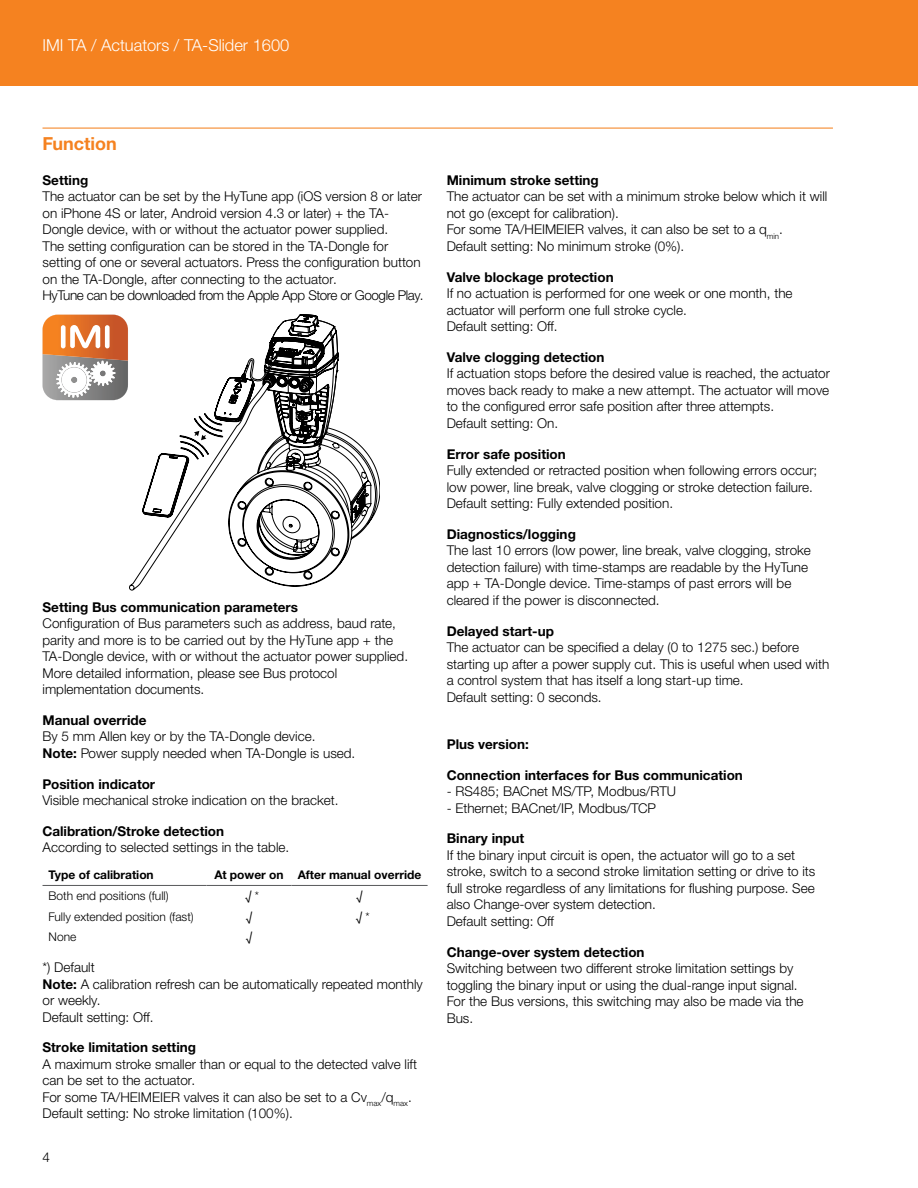
<style>
.page{position:relative;width:918px;height:1188px;background:#fff}
.page>*{position:absolute;margin:0;border:0;box-sizing:border-box;transform-origin:0 0}
.t1{font:700 18px "Helvetica Neue LTW1 G";color:#f58220}
.t2{font:300 16.5px "Helvetica Neue LTW1 G";color:#fff}
.t3{font:300 13.5px/16.5px "Helvetica Neue LTW1 G";color:#000}
.t4{font:700 13.5px "Helvetica Neue LTW1 G";color:#000}
.t5{font:300 13.5px "Helvetica Neue LT Std";color:#000}
.t6{font:300 12px "Helvetica Neue LTW1 G";color:#000}
.t7{font:700 12px "Helvetica Neue LTW1 G";color:#000}
.s1{font-weight:700}
</style>
<div class="page">
<div style="left:0;top:0;width:918px;height:86px;background:#f58220"></div>
<hr style="left:43px;top:128px;width:790px;height:1px;background:#f58220">
<hr style="left:43px;top:885px;width:164px;height:1px;background:#58595b">
<hr style="left:207px;top:885px;width:85px;height:1px;background:#58595b">
<hr style="left:292px;top:885px;width:136px;height:1px;background:#58595b">
<svg style="left:43px;top:315px;width:85px;height:86px"></svg>
<img style="left:43px;top:354px;width:85px;height:7px">
<svg style="left:129px;top:458px;width:251px;height:132px"></svg>
<svg style="left:142px;top:314px;width:229px;height:239px"></svg>
<p class="t2" style="left:43px;top:35px;width:248px">IMI TA / Actuators / TA-Slider 1600</p>
<h1 class="t1" style="left:43px;top:132px;width:76px">Function</h1>
<p class="t4" style="left:43px;top:172px;width:47px">Setting</p>
<p class="t3" style="left:43px;top:188px;width:382px">The actuator can be set by the HyTune app (iOS version 8 or later on iPhone 4S or later, Android version 4.3 or later) + the TA-Dongle device, with or without the actuator power supplied.<br>The setting configuration can be stored in the TA-Dongle for setting of one or several actuators. Press the configuration button on the TA-Dongle, after connecting to the actuator.<br>HyTune can be downloaded from the Apple App Store or Google Play.</p>
<p class="t4" style="left:43px;top:598px;width:257px">Setting Bus communication parameters</p>
<p class="t3" style="left:43px;top:615px;width:367px">Configuration of Bus parameters such as address, baud rate, parity and more is to be carried out by the HyTune app + the TA-Dongle device, with or without the actuator power supplied.<br>More detailed information, please see Bus protocol implementation documents.</p>
<p class="t4" style="left:43px;top:712px;width:105px">Manual override</p>
<p class="t3" style="left:43px;top:728px;width:314px">By 5 mm Allen key or by the TA-Dongle device.<br><span class="s1">Note:</span> Power supply needed when TA-Dongle is used.</p>
<p class="t4" style="left:43px;top:775px;width:114px">Position indicator</p>
<p class="t3" style="left:43px;top:792px;width:297px">Visible mechanical stroke indication on the bracket.</p>
<p class="t4" style="left:43px;top:823px;width:183px">Calibration/Stroke detection</p>
<p class="t3" style="left:43px;top:839px;width:248px">According to selected settings in the table.</p>
<p class="t7" style="left:49px;top:867px;width:107px">Type of calibration</p>
<p class="t7" style="left:214px;top:867px;width:209px">At power on After manual override</p>
<p class="t6" style="left:49px;top:888px;width:122px">Both end positions (full)</p>
<p class="t6" style="left:246px;top:888px;width:15px">√ *</p>
<p class="t6" style="left:357px;top:888px;width:8px">√</p>
<p class="t6" style="left:49px;top:909px;width:147px">Fully extended position (fast)</p>
<p class="t6" style="left:246px;top:909px;width:8px">√</p>
<p class="t6" style="left:356px;top:909px;width:15px">√ *</p>
<p class="t6" style="left:49px;top:930px;width:29px">None</p>
<p class="t6" style="left:246px;top:930px;width:8px">√</p>
<p class="t3" style="left:43px;top:959px;width:382px">*) Default<br><span class="s1">Note:</span> A calibration refresh can be automatically repeated monthly or weekly.<br>Default setting: Off.</p>
<p class="t4" style="left:43px;top:1039px;width:155px">Stroke limitation setting</p>
<p class="t3" style="left:43px;top:1056px;width:376px">A maximum stroke smaller than or equal to the detected valve lift can be set to the actuator.<br>For some TA/HEIMEIER valves it can also be set to a Cv<sub>max</sub>/q<sub>max</sub>.<br>Default setting: No stroke limitation (100%).</p>
<p class="t5" style="left:43px;top:1149px;width:9px">4</p>
<p class="t4" style="left:447px;top:172px;width:154px">Minimum stroke setting</p>
<p class="t3" style="left:447px;top:188px;width:382px">The actuator can be set with a minimum stroke below which it will not go (except for calibration).<br>For some TA/HEIMEIER valves, it can also be set to a q<sub>min</sub>.<br>Default setting: No minimum stroke (0%).</p>
<p class="t4" style="left:447px;top:268px;width:169px">Valve blockage protection</p>
<p class="t3" style="left:447px;top:285px;width:347px">If no actuation is performed for one week or one month, the actuator will perform one full stroke cycle.<br>Default setting: Off.</p>
<p class="t4" style="left:447px;top:349px;width:159px">Valve clogging detection</p>
<p class="t3" style="left:447px;top:365px;width:385px">If actuation stops before the desired value is reached, the actuator moves back ready to make a new attempt. The actuator will move to the configured error safe position after three attempts.<br>Default setting: On.</p>
<p class="t4" style="left:447px;top:445px;width:121px">Error safe position</p>
<p class="t3" style="left:447px;top:462px;width:372px">Fully extended or retracted position when following errors occur; low power, line break, valve clogging or stroke detection failure.<br>Default setting: Fully extended position.</p>
<p class="t4" style="left:447px;top:526px;width:131px">Diagnostics/logging</p>
<p class="t3" style="left:447px;top:542px;width:366px">The last 10 errors (low power, line break, valve clogging, stroke detection failure) with time-stamps are readable by the HyTune app + TA-Dongle device. Time-stamps of past errors will be cleared if the power is disconnected.</p>
<p class="t4" style="left:447px;top:622px;width:109px">Delayed start-up</p>
<p class="t3" style="left:447px;top:639px;width:384px">The actuator can be specified a delay (0 to 1275 sec.) before starting up after a power supply cut. This is useful when used with a control system that has itself a long start-up time.<br>Default setting: 0 seconds.</p>
<p class="t4" style="left:447px;top:736px;width:84px">Plus version:</p>
<p class="t4" style="left:447px;top:766px;width:298px">Connection interfaces for Bus communication</p>
<p class="t3" style="left:447px;top:783px;width:231px">- RS485; BACnet MS/TP, Modbus/RTU</p>
<p class="t3" style="left:447px;top:799px;width:211px">- Ethernet; BACnet/IP, Modbus/TCP</p>
<p class="t4" style="left:447px;top:830px;width:79px">Binary input</p>
<p class="t3" style="left:447px;top:847px;width:370px">If the binary input circuit is open, the actuator will go to a set stroke, switch to a second stroke limitation setting or drive to its full stroke regardless of any limitations for flushing purpose. See also Change-over system detection.<br>Default setting: Off</p>
<p class="t4" style="left:447px;top:943px;width:199px">Change-over system detection</p>
<p class="t3" style="left:447px;top:960px;width:358px">Switching between two different stroke limitation settings by toggling the binary input or using the dual-range input signal.<br>For the Bus versions, this switching may also be made via the Bus.</p>
</div>
